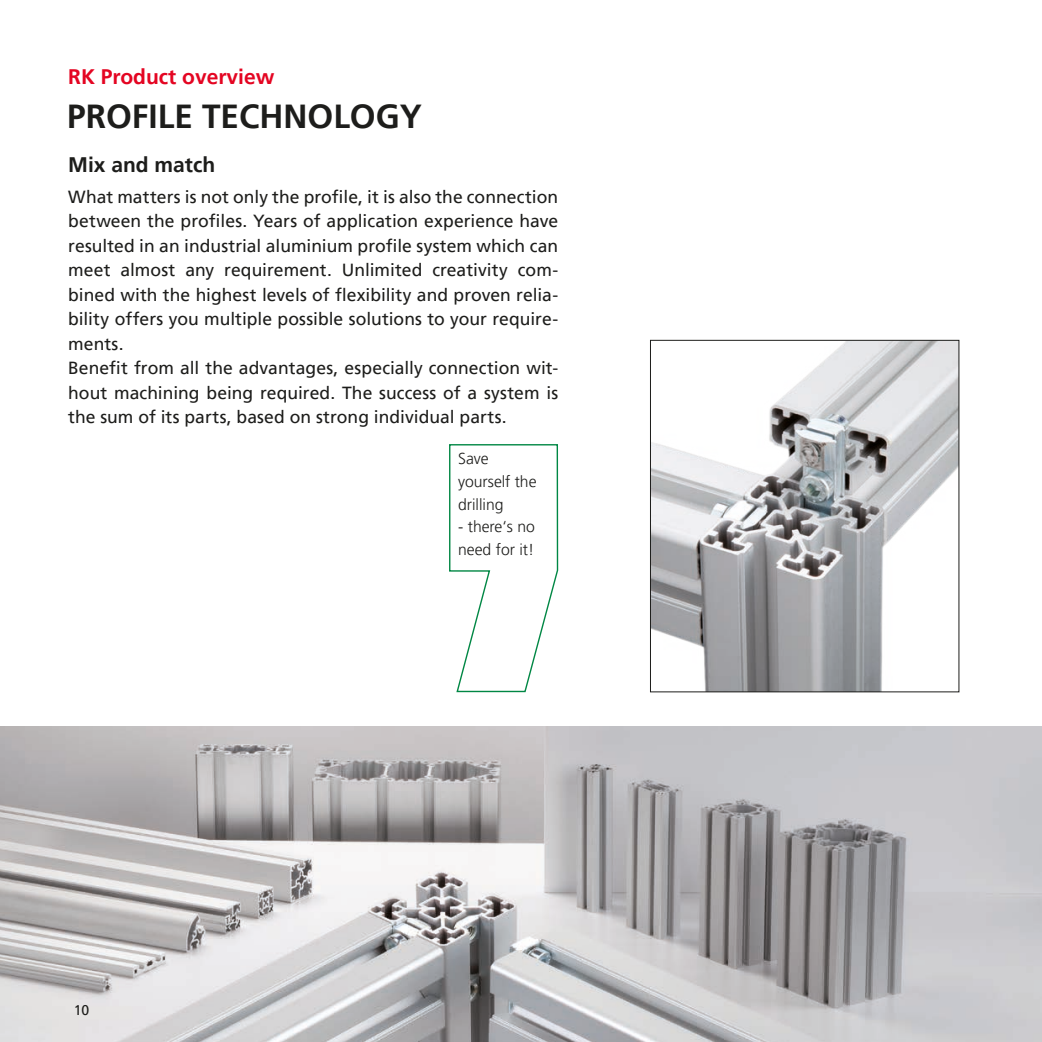
<style>
.page{position:relative;width:1042px;height:1042px;background:#fff}
.page>*{position:absolute;margin:0;border:0;box-sizing:border-box;transform-origin:0 0}
.t1{font:700 33.25px "Frutiger LT Pro";color:#1d1d1b}
.t2{font:700 21px "Frutiger LT Pro";color:#e40522}
.t3{font:700 21px "Frutiger LT Pro";color:#1d1d1b}
.t4{font:17.5px/24.5px "Frutiger LT Pro";color:#1d1d1b}
.t5{font:300 15.75px/22.8px "Frutiger LT Pro";color:#1d1d1b}
.t6{font:14px "Frutiger LT Pro";color:#1d1d1b}
</style>
<div class="page">
<img style="left:0;top:726px;width:1042px;height:316px">
<img style="left:652px;top:342px;width:305px;height:348px">
<div style="left:650px;top:340px;width:309px;height:352px;border:1px solid #1d1d1b"></div>
<svg style="left:449px;top:444px;width:110px;height:249px"></svg>
<p class="t2" style="left:68px;top:64px;width:208px">RK Product overview</p>
<h1 class="t1" style="left:67px;top:97px;width:356px">PROFILE TECHNOLOGY</h1>
<p class="t3" style="left:68px;top:153px;width:149px">Mix and match</p>
<p class="t4" style="left:68px;top:184px;width:491px">What matters is not only the profile, it is also the connection between the profiles. Years of application experience have resulted in an industrial aluminium profile system which can meet almost any requirement. Unlimited creativity com&shy;bined with the highest levels of flexibility and proven relia&shy;bility offers you multiple possible solutions to your require&shy;ments.<br>Benefit from all the advantages, especially connection wit&shy;hout machining being required. The success of a system is the sum of its parts, based on strong individual parts.</p>
<p class="t6" style="left:68px;top:1000px;width:23px">1010</p>
<p class="t5" style="left:458px;top:447px;width:80px">Save yourself the drilling</p>
<p class="t5" style="left:458px;top:516px;width:78px">- there‘s no need for it!</p>
</div>
